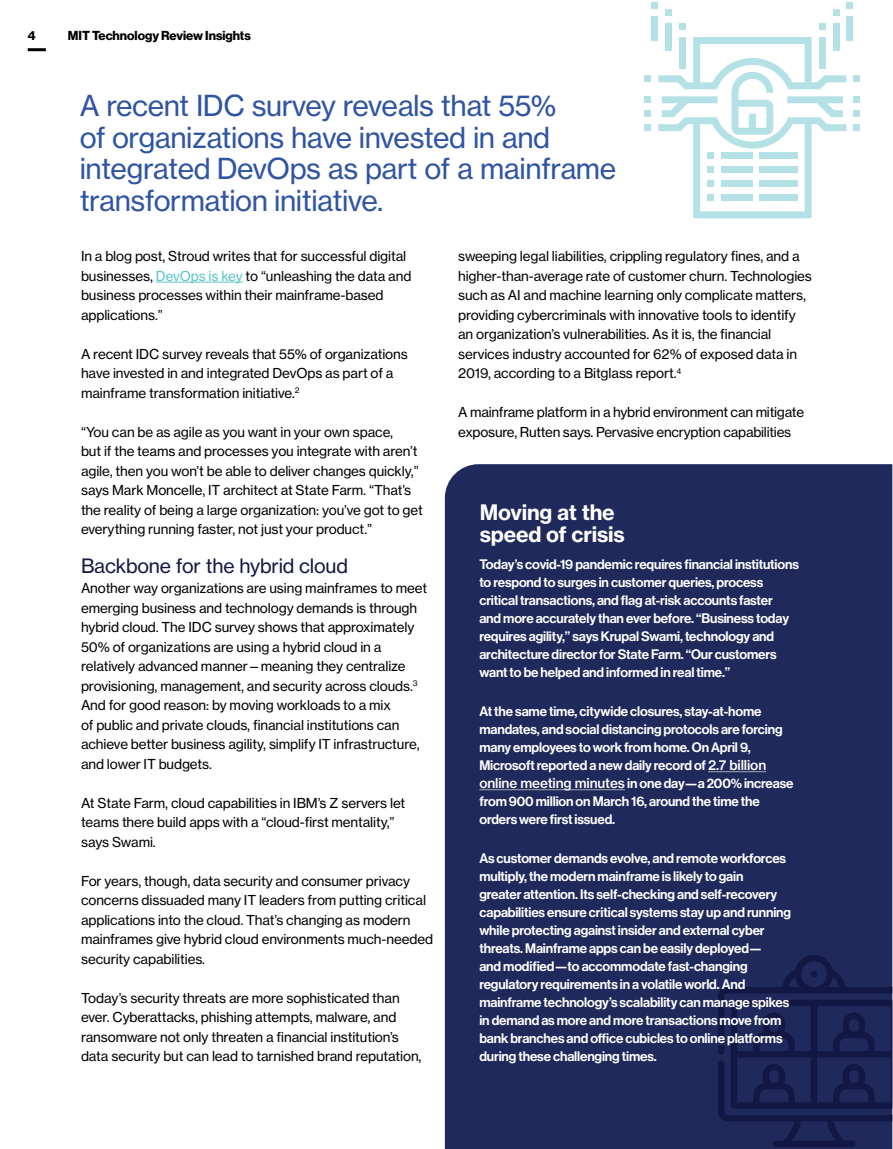
<style>
.page{position:relative;width:893px;height:1149px;background:#fff}
.page>*{position:absolute;margin:0;border:0;box-sizing:border-box;transform-origin:0 0}
.t1{font:28.5px/31.5px "N Haas Grotesk TX Std 55 Rg";letter-spacing:-.015em;color:#2f54a3}
.t2{font:21px/22.5px "N Haas Grotesk TX Std 75 Bd";letter-spacing:-.01em;color:#fff}
.t3{font:19.5px "N Haas Grotesk TX Std 55 Rg";letter-spacing:-.01em;color:#131743}
.t4{font:13.5px/19.5px "N Haas Grotesk TX Std 55 Rg";letter-spacing:-.01em;color:#000}
.t5{font:13.5px/18px "N Haas Grotesk DS Pro 65 Md";letter-spacing:-.01em;color:#fff}
.t6{font:12.75px "N Haas Grotesk DS Std 75 Bd";color:#000}
.s1{font-family:"N Haas Grotesk TX Pro 55 Rg";color:#5bc6cc}
.s2{font-family:"N Haas Grotesk TX Pro 65 Md"}
</style>
<div class="page">
<hr style="left:28px;top:48px;width:18px;height:3px;background:#000">
<hr style="left:156px;top:282px;width:87px;height:1px;background:#5bc6cc">
<div style="left:445px;top:464px;width:447px;height:684px;background:#1f295c"></div>
<svg style="left:718px;top:954px;width:174px;height:192px"></svg>
<div style="left:853px;top:75px;width:7px;height:7px;background:#b4e1e5"></div>
<div style="left:853px;top:124px;width:7px;height:7px;background:#b4e1e5"></div>
<div style="left:853px;top:96px;width:7px;height:7px;background:#b4e1e5"></div>
<div style="left:853px;top:110px;width:7px;height:7px;background:#b4e1e5"></div>
<div style="left:644px;top:75px;width:7px;height:7px;background:#b4e1e5"></div>
<div style="left:644px;top:124px;width:7px;height:7px;background:#b4e1e5"></div>
<div style="left:644px;top:96px;width:7px;height:7px;background:#b4e1e5"></div>
<svg style="left:658px;top:37px;width:188px;height:181px"></svg>
<div style="left:644px;top:110px;width:7px;height:7px;background:#b4e1e5"></div>
<div style="left:819px;top:23px;width:7px;height:7px;background:#b4e1e5"></div>
<div style="left:819px;top:37px;width:7px;height:31px;background:#b4e1e5"></div>
<div style="left:832px;top:9px;width:7px;height:7px;background:#b4e1e5"></div>
<div style="left:832px;top:23px;width:7px;height:28px;background:#b4e1e5"></div>
<div style="left:846px;top:2px;width:7px;height:7px;background:#b4e1e5"></div>
<div style="left:846px;top:16px;width:7px;height:24px;background:#b4e1e5"></div>
<div style="left:679px;top:23px;width:7px;height:7px;background:#b4e1e5"></div>
<div style="left:679px;top:37px;width:7px;height:31px;background:#b4e1e5"></div>
<div style="left:665px;top:9px;width:7px;height:7px;background:#b4e1e5"></div>
<div style="left:665px;top:23px;width:7px;height:28px;background:#b4e1e5"></div>
<div style="left:651px;top:2px;width:7px;height:7px;background:#b4e1e5"></div>
<div style="left:651px;top:16px;width:7px;height:24px;background:#b4e1e5"></div>
<div style="left:707px;top:152px;width:7px;height:7px;background:#b4e1e5"></div>
<div style="left:721px;top:152px;width:31px;height:7px;background:#b4e1e5"></div>
<div style="left:707px;top:166px;width:7px;height:7px;background:#b4e1e5"></div>
<div style="left:721px;top:166px;width:31px;height:7px;background:#b4e1e5"></div>
<div style="left:707px;top:180px;width:7px;height:7px;background:#b4e1e5"></div>
<div style="left:721px;top:180px;width:31px;height:7px;background:#b4e1e5"></div>
<div style="left:707px;top:194px;width:7px;height:7px;background:#b4e1e5"></div>
<div style="left:721px;top:194px;width:31px;height:7px;background:#b4e1e5"></div>
<div style="left:759px;top:152px;width:39px;height:7px;background:#b4e1e5"></div>
<div style="left:759px;top:166px;width:39px;height:7px;background:#b4e1e5"></div>
<div style="left:759px;top:180px;width:39px;height:7px;background:#b4e1e5"></div>
<div style="left:759px;top:194px;width:39px;height:7px;background:#b4e1e5"></div>
<hr style="left:708px;top:771px;width:58px;height:1px;background:#a7a9ac">
<hr style="left:479px;top:789px;width:146px;height:1px;background:#a7a9ac">
<p class="t6" style="left:28px;top:28px;width:9px">4</p>
<p class="t6" style="left:68px;top:28px;width:184px">MIT Technology Review Insights</p>
<h1 class="t1" style="left:80px;top:90px;width:538px">A recent IDC survey reveals that 55%<br>of organizations have invested in and integrated DevOps as part of a mainframe transformation initiative.</h1>
<p class="t4" style="left:81px;top:246px;width:332px">In a blog post, Stroud writes that for successful digital businesses, <span class="s1">DevOps is key</span> to “unleashing the data and business processes within their mainframe-based applications.”</p>
<p class="t4" style="left:81px;top:344px;width:328px">A recent IDC survey reveals that 55% of organizations have invested in and integrated DevOps as part of a mainframe transformation initiative.<sup>2</sup></p>
<p class="t4" style="left:81px;top:422px;width:343px">“You can be as agile as you want in your own space,<br>but if the teams and processes you integrate with aren’t agile, then you won’t be able to deliver changes quickly,” says Mark Moncelle, IT architect at State Farm. “That’s the reality of being a large organization: you’ve got to get everything running faster, not just your product.”</p>
<h3 class="t3" style="left:81px;top:554px;width:269px">Backbone for the hybrid cloud</h3>
<p class="t4" style="left:81px;top:578px;width:348px">Another way organizations are using mainframes to meet emerging business and technology demands is through hybrid cloud. The IDC survey shows that approximately 50% of organizations are using a hybrid cloud in a relatively advanced manner—meaning they centralize provisioning, management, and security across clouds.<sup>3<br></sup>And for good reason: by moving workloads to a mix<br>of public and private clouds, financial institutions can achieve better business agility, simplify IT infrastructure, and lower IT budgets.</p>
<p class="t4" style="left:81px;top:792px;width:326px">At State Farm, cloud capabilities in IBM’s Z servers let teams there build apps with a “cloud-first mentality,” says Swami.</p>
<p class="t4" style="left:81px;top:870px;width:354px">For years, though, data security and consumer privacy concerns dissuaded many IT leaders from putting critical applications into the cloud. That’s changing as modern mainframes give hybrid cloud environments much-needed security capabilities.</p>
<p class="t4" style="left:81px;top:987px;width:342px">Today’s security threats are more sophisticated than ever. Cyberattacks, phishing attempts, malware, and ransomware not only threaten a financial institution’s data security but can lead to tarnished brand reputation,</p>
<p class="t4" style="left:458px;top:246px;width:355px">sweeping legal liabilities, crippling regulatory fines, and a higher-than-average rate of customer churn. Technologies such as AI and machine learning only complicate matters, providing cybercriminals with innovative tools to identify an organization’s vulnerabilities. As it is, the financial services industry accounted for 62% of exposed data in 2019, according to a Bitglass report.<sup>4</sup></p>
<p class="t4" style="left:458px;top:402px;width:347px">A mainframe platform in a hybrid environment can mitigate exposure, Rutten says. Pervasive encryption capabilities</p>
<h2 class="t2" style="left:480px;top:500px;width:147px">Moving at the speed of crisis</h2>
<p class="t5" style="left:479px;top:555px;width:321px">Today’s covid-19 pandemic requires financial institutions to respond to surges in customer queries, process critical transactions, and flag at-risk accounts faster<br>and more accurately than ever before. “Business today requires agility,” says Krupal Swami, technology and architecture director for State Farm. “Our customers want to be helped and informed in real time.”</p>
<p class="t5" style="left:479px;top:702px;width:316px">At the same time, citywide closures, stay-at-home mandates, and social distancing protocols are forcing many employees to work from home. On April 9, Microsoft reported a new daily record of <span class="s2">2.7 billion online meeting minutes</span> in one day—a 200% increase from 900 million on March 16, around the time the orders were first issued.</p>
<p class="t5" style="left:479px;top:849px;width:313px">As customer demands evolve, and remote workforces multiply, the modern mainframe is likely to gain<br>greater attention. Its self-checking and self-recovery capabilities ensure critical systems stay up and running while protecting against insider and external cyber threats. Mainframe apps can be easily deployed—<br>and modified—to accommodate fast-changing regulatory requirements in a volatile world. And mainframe technology’s scalability can manage spikes in demand as more and more transactions move from bank branches and office cubicles to online platforms during these challenging times.</p>
</div>
